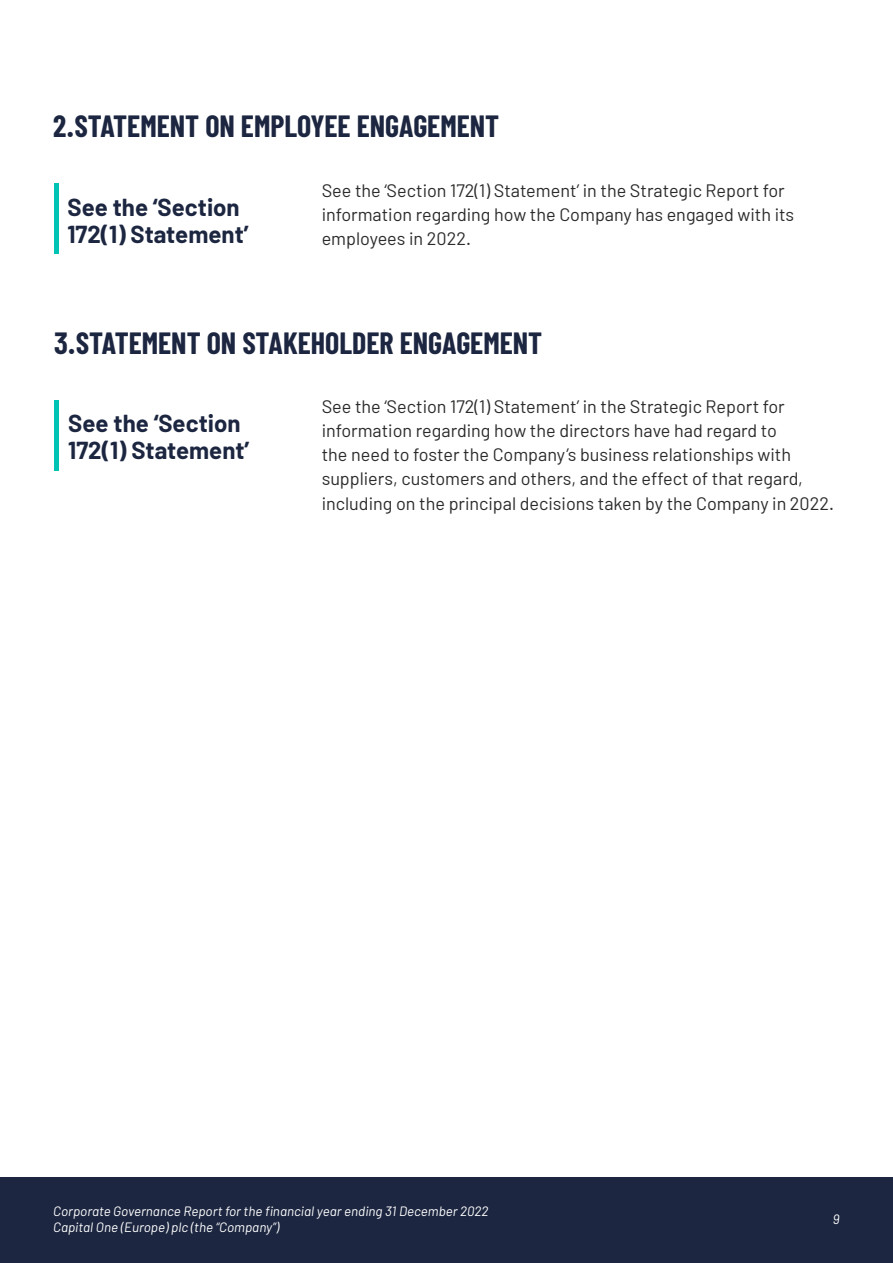
<style>
.page{position:relative;width:893px;height:1263px;background:#fff}
.page>*{position:absolute;margin:0;border:0;box-sizing:border-box;transform-origin:0 0}
.H2_-_Section_Headers{font:700 30px "Barlow Condensed";color:#1c2640}
.H3_-_Subheads{font:700 24px/27px "Barlow";color:#1c2640}
.Body_copy{font:18px/24px "Barlow";color:#2b2c2a}
.t1{font:italic 13.5px/16.2px "Barlow";color:#fff}
</style>
<div class="page">
<div style="left:0;top:1178px;width:893px;height:85px;background:#1c2640"></div>
<hr style="left:54px;top:183px;width:4px;height:71px;background:#00c3b3">
<hr style="left:55px;top:400px;width:4px;height:71px;background:#00c3b3">
<p class="H2_-_Section_Headers" style="left:53px;top:108px;width:448px">2.STATEMENT ON EMPLOYEE ENGAGEMENT</p>
<p class="H3_-_Subheads" style="left:68px;top:193px;width:183px">See the ‘Section<br>172(1) Statement’</p>
<p class="Body_copy" style="left:322px;top:178px;width:474px">See the ‘Section 172(1) Statement’ in the Strategic Report for information regarding how the Company has engaged with its employees in 2022.</p>
<p class="H2_-_Section_Headers" style="left:54px;top:325px;width:490px">3.STATEMENT ON STAKEHOLDER ENGAGEMENT</p>
<p class="H3_-_Subheads" style="left:68px;top:410px;width:183px">See the ‘Section<br>172(1) Statement’</p>
<p class="Body_copy" style="left:322px;top:394px;width:514px">See the ‘Section 172(1) Statement’ in the Strategic Report for information regarding how the directors have had regard to<br>the need to foster the Company’s business relationships with suppliers, customers and others, and the effect of that regard, including on the principal decisions taken by the Company in 2022.</p>
<p class="t1" style="left:53px;top:1202px;width:437px">Corporate Governance Report for the financial year ending 31 December 2022<br>Capital One (Europe) plc (the “Company”)</p>
<p class="t1" style="left:833px;top:1211px;width:8px">9</p>
</div>
